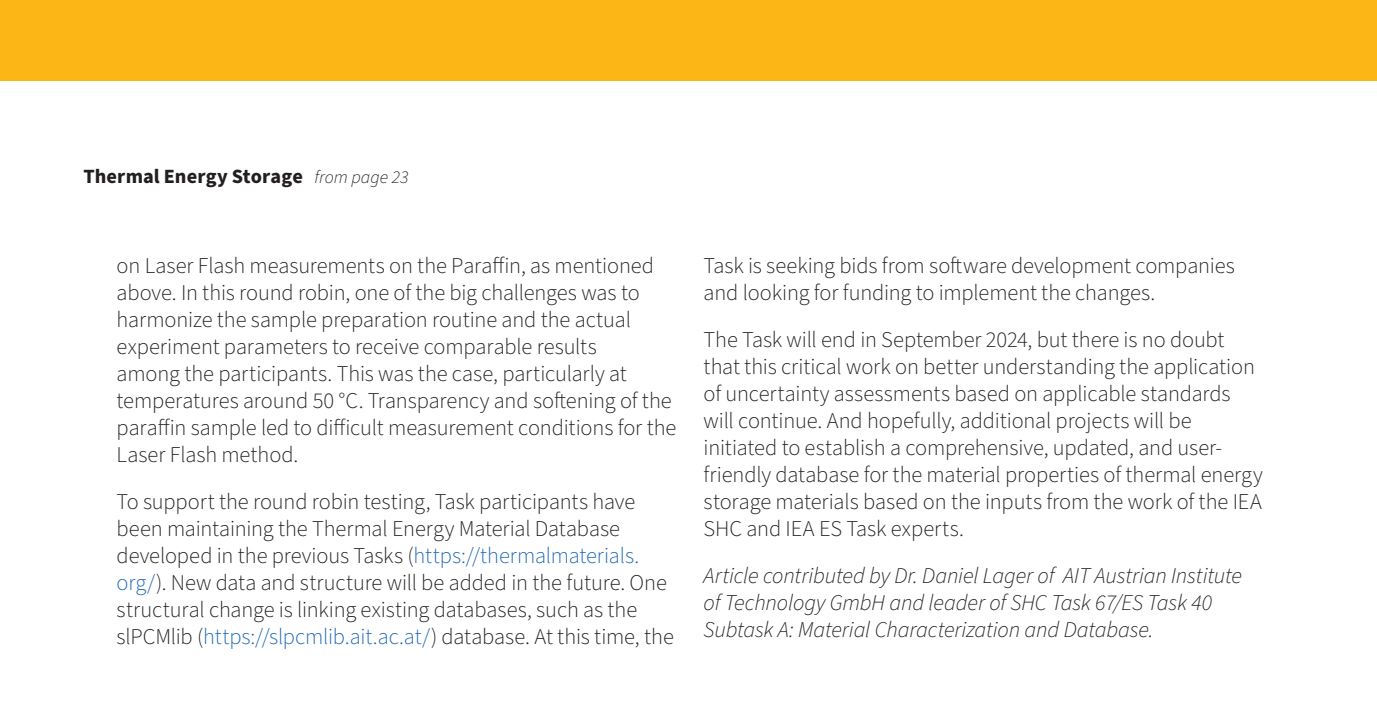
<style>
.page{position:relative;width:1377px;height:709px;background:#fff}
.page>*{position:absolute;margin:0;border:0;box-sizing:border-box;transform-origin:0 0}
.text{font:300 22.5px/27px "Source Sans Pro";letter-spacing:-.005em;color:#231f20}
.text-2{font:italic 300 22.5px/27px "Source Sans Pro";letter-spacing:-.01em;color:#231f20}
.text-3{font:700 20.25px "Source Sans Pro";letter-spacing:.005em;color:#231f20}
.s1{font-weight:300;font-style:italic;font-size:18px}
.s2{color:#1e67b3}
</style>
<div class="page">
<div style="left:0;top:0;width:1377px;height:80px;background:#fcb615"></div>
<p class="text-3" style="left:83px;top:162px;width:326px">Thermal Energy Storage <span class="s1">from page 23</span></p>
<p class="text" style="left:117px;top:252px;width:561px">on Laser Flash measurements on the Paraffin, as mentioned above. In this round robin, one of the big challenges was to harmonize the sample preparation routine and the actual experiment parameters to receive comparable results<br>among the participants. This was the case, particularly at temperatures around 50 °C. Transparency and softening of the paraffin sample led to difficult measurement conditions for the Laser Flash method.</p>
<p class="text" style="left:117px;top:489px;width:559px">To support the round robin testing, Task participants have been maintaining the Thermal Energy Material Database developed in the previous Tasks (<span class="s2">https://thermalmaterials. org/</span>). New data and structure will be added in the future. One structural change is linking existing databases, such as the slPCMlib (<span class="s2">https://slpcmlib.ait.ac.at/</span>) database. At this time, the</p>
<p class="text" style="left:704px;top:252px;width:533px">Task is seeking bids from software development companies and looking for funding to implement the changes.</p>
<p class="text" style="left:704px;top:327px;width:561px">The Task will end in September 2024, but there is no doubt that this critical work on better understanding the application of uncertainty assessments based on applicable standards will continue. And hopefully, additional projects will be initiated to establish a comprehensive, updated, and user&shy;friendly database for the material properties of thermal energy storage materials based on the inputs from the work of the IEA SHC and IEA ES Task experts.</p>
<p class="text-2" style="left:704px;top:563px;width:540px">Article contributed by Dr. Daniel Lager of AIT Austrian Institute of Technology GmbH and leader of SHC Task 67/ES Task 40<br>Subtask A: Material Characterization and Database.</p>
</div>
